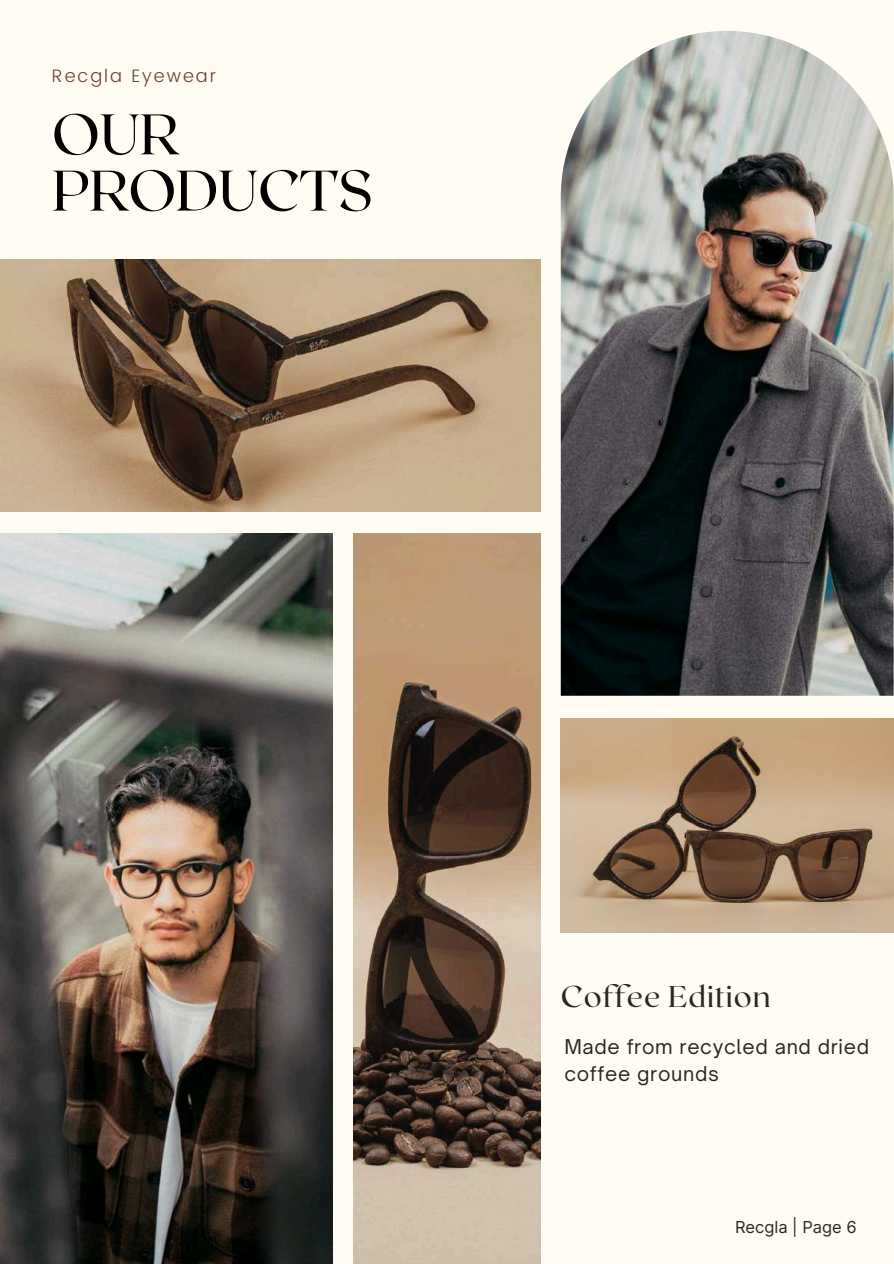
<style>
.page{position:relative;width:894px;height:1264px;background:#fff}
.page>*{position:absolute;margin:0;border:0;box-sizing:border-box;transform-origin:0 0}
.t1{font:57px/56.2px "Roxborough CF";letter-spacing:-.01em;color:#000}
.t2{font:30px "Roxborough CF";letter-spacing:.035em;color:#272727}
.t3{font:19.5px/27px "Open Sauce One";letter-spacing:.035em;color:#272727}
.t4{font:300 18px "Poppins";letter-spacing:.11em;color:#6d4131}
.t5{font:16.5px "Inter";color:#272727}
</style>
<div class="page">
<div style="left:0;top:0;width:893px;height:1263px;background:#fffcf3"></div>
<img style="left:0;top:533px;width:333px;height:730px">
<img style="left:353px;top:533px;width:187px;height:730px">
<img style="left:560px;top:31px;width:333px;height:664px">
<img style="left:0;top:260px;width:540px;height:252px">
<img style="left:560px;top:718px;width:333px;height:214px">
<p class="t4" style="left:52px;top:65px;width:166px">Recgla Eyewear</p>
<h1 class="t1" style="left:52px;top:103px;width:322px">OUR<br>PRODUCTS</h1>
<h2 class="t2" style="left:560px;top:976px;width:211px">Coffee Edition</h2>
<p class="t3" style="left:564px;top:1032px;width:306px">Made from recycled and dried coffee grounds</p>
<p class="t5" style="left:734px;top:1217px;width:123px">Recgla | Page 6</p>
</div>
